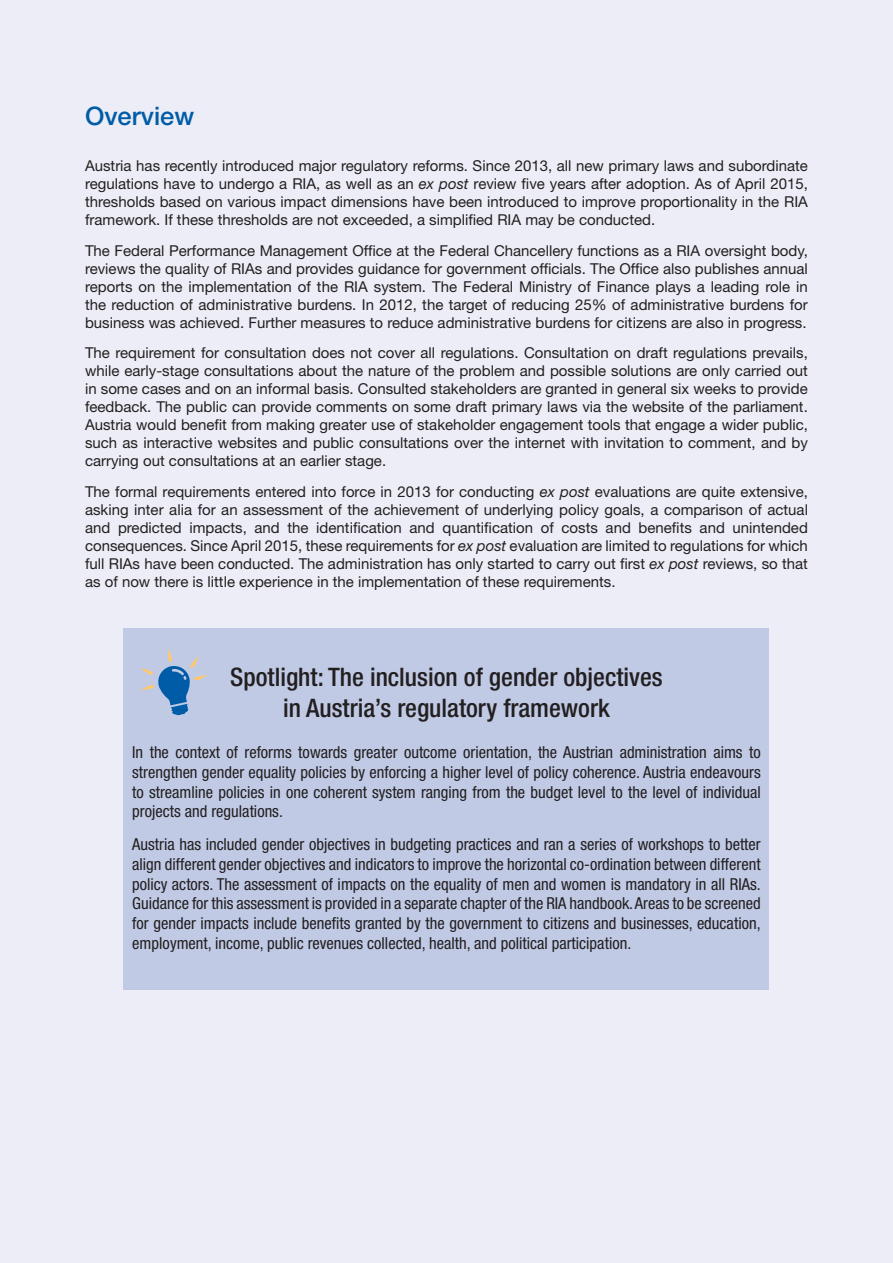
<style>
.page{position:relative;width:893px;height:1263px;background:#ecedf6}
.page>*{position:absolute;margin:0;border:0;box-sizing:border-box;transform-origin:0 0}
.t1{font:500 condensed 25.5px/30.6px "Helvetica Neue LT Std";color:#231f20;text-align:center}
.t2{font:500 25.5px "Helvetica Neue LT Std";color:#005ca7}
.t3{font:condensed 16.5px/19.8px "Helvetica Neue LT Std";color:#231f20;text-align:justify}
.t4{font:15px/18px "Helvetica Neue LT Std";color:#231f20;text-align:justify}
.s1{font-style:italic}
</style>
<div class="page">
<div style="left:124px;top:628px;width:645px;height:361px;background:#c0cae5"></div>
<svg style="left:140px;top:649px;width:67px;height:66px"></svg>
<p class="t2" style="left:85px;top:100px;width:111px">Overview</p>
<p class="t4" style="left:85px;top:156px;width:724px">Austria has recently introduced major regulatory reforms. Since 2013, all new primary laws and subordinate regulations have to undergo a RIA, as well as an <span class="s1">ex post</span> review five years after adoption. As of April 2015, thresholds based on various impact dimensions have been introduced to improve proportionality in the RIA framework. If these thresholds are not exceeded, a simplified RIA may be conducted.</p>
<p class="t4" style="left:85px;top:241px;width:724px">The Federal Performance Management Office at the Federal Chancellery functions as a RIA oversight body, reviews the quality of RIAs and provides guidance for government officials. The Office also publishes annual reports on the implementation of the RIA system. The Federal Ministry of Finance plays a leading role in the reduction of administrative burdens. In 2012, the target of reducing 25% of administrative burdens for business was achieved. Further measures to reduce administrative burdens for citizens are also in progress.</p>
<p class="t4" style="left:85px;top:344px;width:724px">The requirement for consultation does not cover all regulations. Consultation on draft regulations prevails, while early-stage consultations about the nature of the problem and possible solutions are only carried out in some cases and on an informal basis. Consulted stakeholders are granted in general six weeks to provide feedback. The public can provide comments on some draft primary laws via the website of the parliament.<br>Austria would benefit from making greater use of stakeholder engagement tools that engage a wider public, such as interactive websites and public consultations over the internet with invitation to comment, and by carrying out consultations at an earlier stage.</p>
<p class="t4" style="left:85px;top:483px;width:724px">The formal requirements entered into force in 2013 for conducting <span class="s1">ex post</span> evaluations are quite extensive, asking inter alia for an assessment of the achievement of underlying policy goals, a comparison of actual and predicted impacts, and the identification and quantification of costs and benefits and unintended consequences. Since April 2015, these requirements for <span class="s1">ex post</span> evaluation are limited to regulations for which full RIAs have been conducted. The administration has only started to carry out first <span class="s1">ex post</span> reviews, so that as of now there is little experience in the implementation of these requirements.</p>
<p class="t1" style="left:230px;top:662px;width:434px">Spotlight: The inclusion of gender objectives in Austria’s regulatory framework</p>
<p class="t3" style="left:132px;top:742px;width:630px">In the context of reforms towards greater outcome orientation, the Austrian administration aims to strengthen gender equality policies by enforcing a higher level of policy coherence. Austria endeavours to streamline policies in one coherent system ranging from the budget level to the level of individual projects and regulations.</p>
<p class="t3" style="left:132px;top:834px;width:630px">Austria has included gender objectives in budgeting practices and ran a series of workshops to better align different gender objectives and indicators to improve the horizontal co-ordination between different policy actors. The assessment of impacts on the equality of men and women is mandatory in all RIAs.<br>Guidance for this assessment is provided in a separate chapter of the RIA handbook. Areas to be screened for gender impacts include benefits granted by the government to citizens and businesses, education, employment, income, public revenues collected, health, and political participation.</p>
</div>
